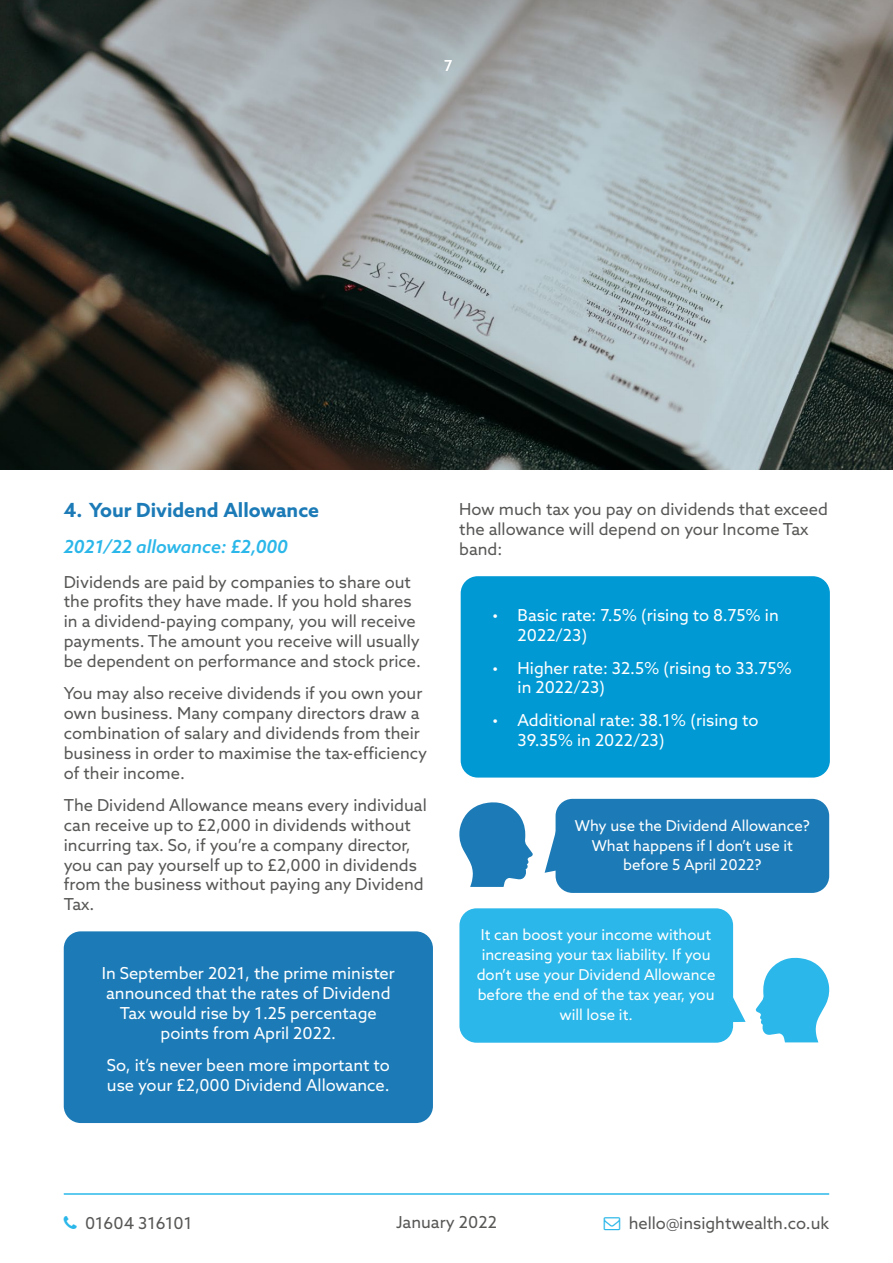
<style>
.page{position:relative;width:893px;height:1263px;background:#fff}
.page>*{position:absolute;margin:0;border:0;box-sizing:border-box;transform-origin:0 0}
.t1{font:700 19.5px "Azo Sans";color:#1c7bb7}
.t2{font:italic 500 18px "Azo Sans";color:#2bb7e9}
.t3{font:16.5px/19.8px "Azo Sans";color:#575756}
.t4{font:16.5px/19.8px "Azo Sans";color:#fff}
.t5{font:15px/19.8px "Azo Sans";color:#fff;text-align:center}
</style>
<div class="page">
<img style="left:0;top:0;width:893px;height:470px">
<div style="left:461px;top:576px;width:369px;height:201px;background:#0099d4;border-radius:17px"></div>
<hr style="left:64px;top:1193px;width:765px;height:2px;background:#2bb7e9">
<div style="left:64px;top:931px;width:369px;height:192px;background:#1c7bb7;border-radius:17px"></div>
<svg style="left:459px;top:802px;width:74px;height:85px"></svg>
<svg style="left:545px;top:830px;width:11px;height:43px"></svg>
<div style="left:556px;top:799px;width:273px;height:94px;background:#1c7bb7;border-radius:17px"></div>
<svg style="left:756px;top:957px;width:74px;height:85px"></svg>
<svg style="left:733px;top:983px;width:13px;height:39px"></svg>
<div style="left:459px;top:908px;width:274px;height:135px;background:#2bb7e9;border-radius:17px"></div>
<p class="t5" style="left:444px;top:56px;width:10px">7</p>
<p class="t1" style="left:64px;top:497px;width:257px">4. Your Dividend Allowance</p>
<p class="t2" style="left:64px;top:535px;width:226px">2021/22 allowance: £2,000</p>
<p class="t3" style="left:64px;top:571px;width:359px">Dividends are paid by companies to share out the profits they have made. If you hold shares in a dividend-paying company, you will receive payments. The amount you receive will usually be dependent on performance and stock price.</p>
<p class="t3" style="left:64px;top:683px;width:365px">You may also receive dividends if you own your own business. Many company directors draw a combination of salary and dividends from their business in order to maximise the tax-efficiency of their income.</p>
<p class="t3" style="left:64px;top:795px;width:364px">The Dividend Allowance means every individual can receive up to £2,000 in dividends without incurring tax. So, if you’re a company director, you can pay yourself up to £2,000 in dividends from the business without paying any Dividend Tax.</p>
<p class="t4" style="left:102px;top:963px;width:295px;text-align:center">In September 2021, the prime minister announced that the rates of Dividend<br>Tax would rise by 1.25 percentage points from April 2022.</p>
<p class="t4" style="left:107px;top:1055px;width:285px">So, it’s never been more important to use your £2,000 Dividend Allowance.</p>
<p class="t3" style="left:459px;top:499px;width:370px">How much tax you pay on dividends that exceed the allowance will depend on your Income Tax band:</p>
<p class="t4" style="left:518px;top:605px;width:263px;text-indent:-26px">• Basic rate: 7.5% (rising to 8.75% in<br>2022/23)</p>
<p class="t4" style="left:518px;top:657px;width:276px;text-indent:-26px">• Higher rate: 32.5% (rising to 33.75% in 2022/23)</p>
<p class="t4" style="left:518px;top:710px;width:242px;text-indent:-26px">• Additional rate: 38.1% (rising to<br>39.35% in 2022/23)</p>
<p class="t5" style="left:575px;top:815px;width:236px">Why use the Dividend Allowance?<br>What happens if I don’t use it before 5 April 2022?</p>
<p class="t5" style="left:477px;top:925px;width:240px">It can boost your income without increasing your tax liability. If you don’t use your Dividend Allowance before the end of the tax year, you will lose it.</p>
<p class="t3" style="left:396px;top:1212px;width:102px">January 2022</p>
<p class="t3" style="left:85px;top:1213px;width:109px">01604 316101</p>
<p class="t3" style="left:629px;top:1213px;width:202px">hello@insightwealth.co.uk</p>
</div>
